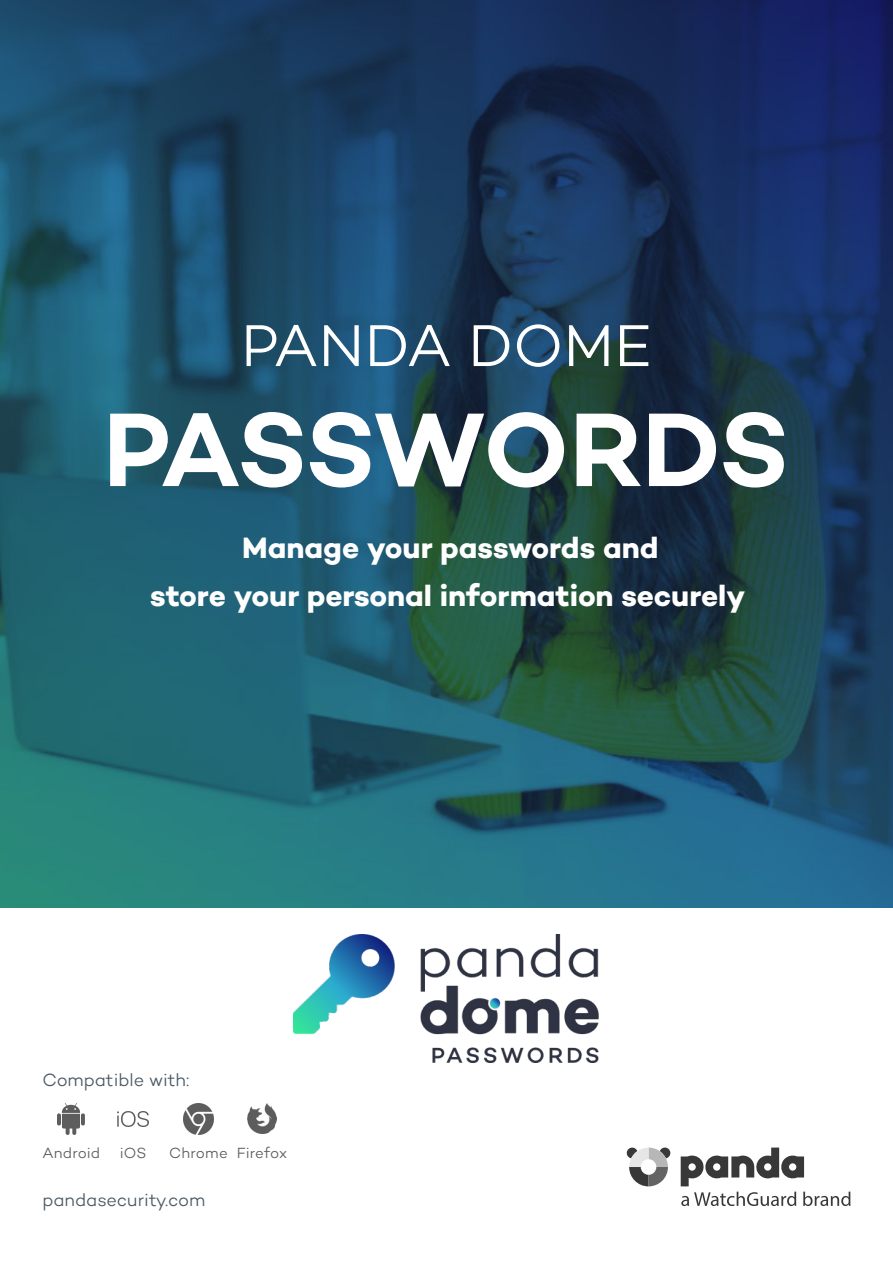
<style>
.page{position:relative;width:893px;height:1263px;background:#fff}
.page>*{position:absolute;margin:0;border:0;box-sizing:border-box;transform-origin:0 0}
.t1{font:600 106.5px "Campton";letter-spacing:-.035em;color:#fff}
.t2{font:300 60px "Campton";color:#fff}
.t3{font:700 30px "Campton";letter-spacing:-.005em;color:#fff}
.t4{font:300 18px "Campton";color:#4b5964}
.Subtítulos{font:300 15px "Campton";letter-spacing:.01em;color:#5d5d5d}
</style>
<div class="page">
<img style="left:0;top:0;width:893px;height:908px">
<img style="left:58px;top:1103px;width:27px;height:31px">
<img style="left:118px;top:1111px;width:30px;height:15px">
<img style="left:183px;top:1103px;width:31px;height:31px">
<img style="left:247px;top:1103px;width:30px;height:31px">
<img style="left:294px;top:934px;width:305px;height:128px">
<svg style="left:681px;top:1147px;width:169px;height:59px"></svg>
<svg style="left:626px;top:1147px;width:45px;height:39px"></svg>
<p class="t2" style="left:241px;top:308px;width:413px">PANDA DOME</p>
<p class="t1" style="left:103px;top:382px;width:688px">PASSWORDS</p>
<p class="t3" style="left:242px;top:529px;width:418px">Manage your passwords and</p>
<p class="t3" style="left:150px;top:577px;width:597px">store your personal information securely</p>
<p class="t4" style="left:43px;top:1069px;width:148px">Compatible with:</p>
<p class="Subtítulos" style="left:43px;top:1144px;width:59px">Android</p>
<p class="Subtítulos" style="left:120px;top:1144px;width:28px">iOS</p>
<p class="Subtítulos" style="left:169px;top:1144px;width:60px">Chrome</p>
<p class="Subtítulos" style="left:237px;top:1144px;width:52px">Firefox</p>
<p class="t4" style="left:43px;top:1189px;width:164px">pandasecurity.com</p>
</div>
